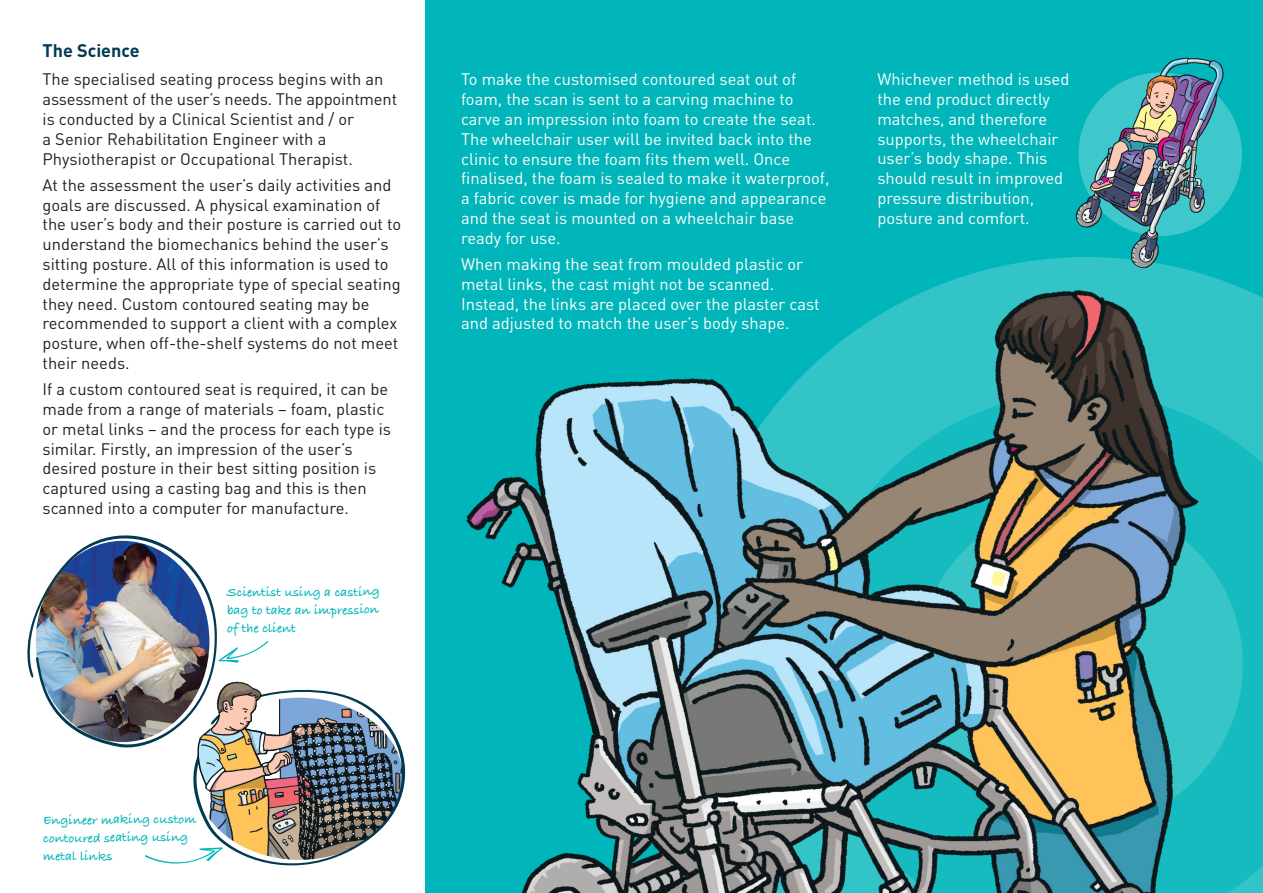
<style>
.page{position:relative;width:1263px;height:893px;background:#fff}
.page>*{position:absolute;margin:0;border:0;box-sizing:border-box;transform-origin:0 0}
.t1{font:700 18px "DIN";color:#013a51}
.t2{font:16.5px/19.8px "DIN";color:#231f20}
.t3{font:16.5px/19.8px "DIN";color:#fff}
.t4{font:700 13.5px/18.1px "Bradley Hand ITCTT";letter-spacing:-.01em;color:#00b6ba;text-align:justify}
</style>
<div class="page">
<div style="left:425px;top:0;width:838px;height:893px;background:#00b6ba"></div>
<svg style="left:966px;top:257px;width:297px;height:136px;fill:#33c4c7"></svg>
<svg style="left:1218px;top:393px;width:45px;height:500px;background:#19bcc0"></svg>
<div style="left:917px;top:502px;width:326px;height:325px;background:#37c5c8;border-radius:50%"></div>
<div style="left:1078px;top:73px;width:164px;height:163px;background:#3fc8cb;border-radius:50%"></div>
<img style="left:466px;top:276px;width:752px;height:617px">
<img style="left:1070px;top:57px;width:156px;height:219px">
<img style="left:27px;top:535px;width:379px;height:331px">
<p class="t1" style="left:43px;top:40px;width:99px">The Science</p>
<p class="t2" style="left:43px;top:70px;width:356px">The specialised seating process begins with an assessment of the user’s needs. The appointment is conducted by a Clinical Scientist and / or<br>a Senior Rehabilitation Engineer with a Physiotherapist or Occupational Therapist.</p>
<p class="t2" style="left:43px;top:175px;width:360px">At the assessment the user’s daily activities and goals are discussed. A physical examination of the user’s body and their posture is carried out to understand the biomechanics behind the user’s sitting posture. All of this information is used to determine the appropriate type of special seating they need. Custom contoured seating may be recommended to support a client with a complex posture, when off-the-shelf systems do not meet their needs.</p>
<p class="t2" style="left:43px;top:380px;width:350px">If a custom contoured seat is required, it can be made from a range of materials – foam, plastic or metal links – and the process for each type is similar. Firstly, an impression of the user’s desired posture in their best sitting position is captured using a casting bag and this is then scanned into a computer for manufacture.</p>
<p class="t4" style="left:227px;top:582px;width:155px">Scientist using a casting bag to take an impression of the client</p>
<p class="t3" style="left:461px;top:70px;width:370px">To make the customised contoured seat out of foam, the scan is sent to a carving machine to carve an impression into foam to create the seat.<br>The wheelchair user will be invited back into the clinic to ensure the foam fits them well. Once finalised, the foam is sealed to make it waterproof, a fabric cover is made for hygiene and appearance and the seat is mounted on a wheelchair base ready for use.</p>
<p class="t3" style="left:461px;top:254px;width:360px">When making the seat from moulded plastic or metal links, the cast might not be scanned.<br>Instead, the links are placed over the plaster cast and adjusted to match the user’s body shape.</p>
<p class="t3" style="left:877px;top:70px;width:193px">Whichever method is used the end product directly matches, and therefore supports, the wheelchair user’s body shape. This should result in improved pressure distribution, posture and comfort.</p>
<p class="t4" style="left:43px;top:810px;width:155px;text-align:left">Engineer making custom contoured seating using metal links</p>
</div>
